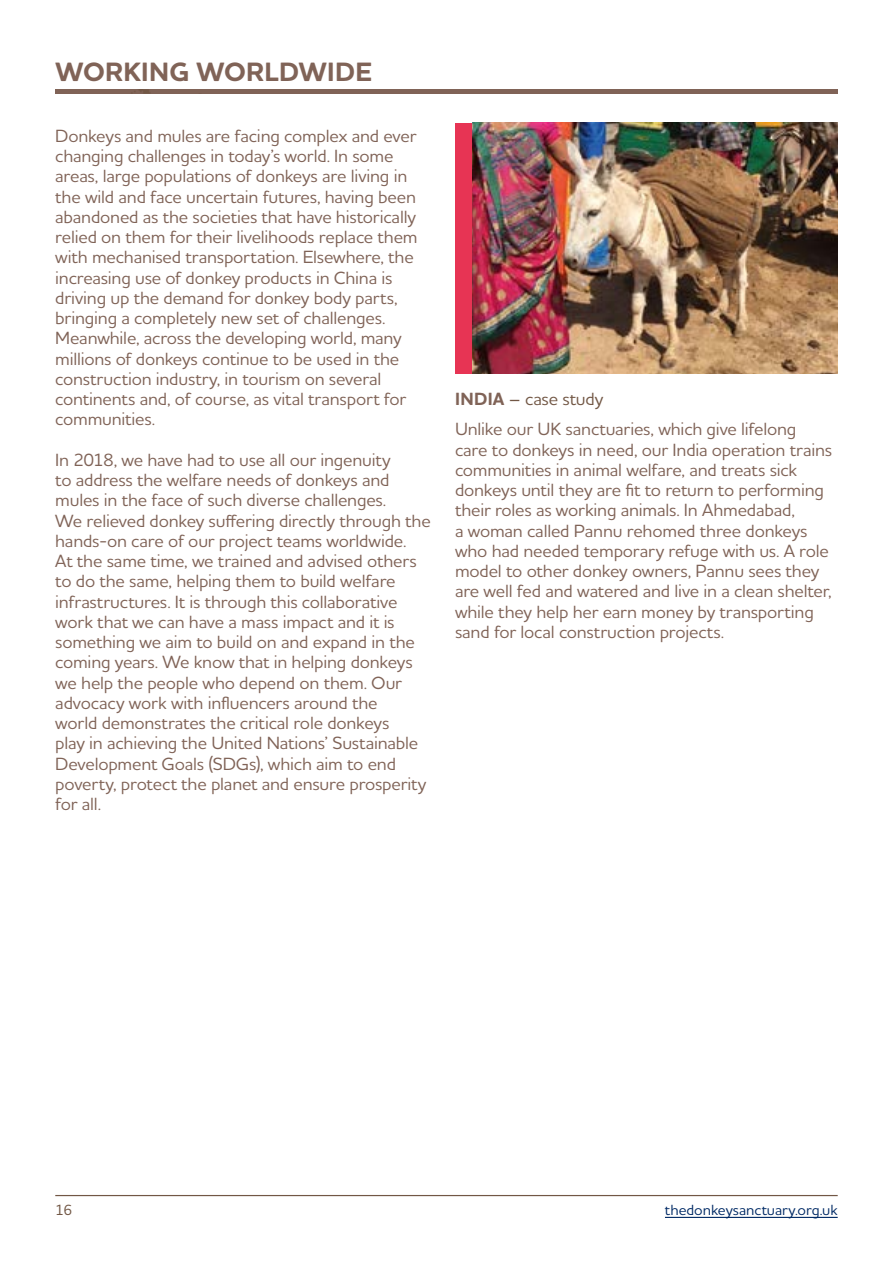
<style>
.page{position:relative;width:893px;height:1263px;background:#fff}
.page>*{position:absolute;margin:0;border:0;box-sizing:border-box;transform-origin:0 0}
.t1{font:700 27px "Houschka Alt Pro";letter-spacing:.01em;color:#806357}
.t2{font:500 18px/20.2px "Houschka Alt Pro";letter-spacing:-.01em;color:#806357}
.t3{font:500 15px "Houschka Alt Pro";color:#002a65}
.t4{font:500 15px "Houschka Alt Pro";color:#725745}
.s1{font-weight:700}
.s2{color:#725745}
</style>
<div class="page">
<hr style="left:55px;top:1195px;width:783px;height:1px;background:#725745">
<hr style="left:665px;top:1217px;width:173px;height:1px;background:#002a65">
<div style="left:55px;top:89px;width:783px;height:5px;background:#806357"></div>
<div style="left:455px;top:123px;width:17px;height:251px;background:#e73454"></div>
<img style="left:472px;top:123px;width:366px;height:251px">
<h1 class="t1" style="left:55px;top:54px;width:318px">WORKING WORLDWIDE</h1>
<p class="t2" style="left:55px;top:125px;width:364px">Donkeys and mules are facing complex and ever changing challenges in today’s world. In some areas, large populations of donkeys are living in the wild and face uncertain futures, having been abandoned as the societies that have historically relied on them for their livelihoods replace them with mechanised transportation. Elsewhere, the increasing use of donkey products in China is driving up the demand for donkey body parts, bringing a completely new set of challenges.<br>Meanwhile, across the developing world, many millions of donkeys continue to be used in the construction industry, in tourism on several continents and, of course, as vital transport for communities.</p>
<p class="t2" style="left:55px;top:449px;width:377px">In 2018, we have had to use all our ingenuity<br>to address the welfare needs of donkeys and mules in the face of such diverse challenges.<br>We relieved donkey suffering directly through the hands-on care of our project teams worldwide.<br>At the same time, we trained and advised others to do the same, helping them to build welfare infrastructures. It is through this collaborative work that we can have a mass impact and it is something we aim to build on and expand in the coming years. We know that in helping donkeys we help the people who depend on them. Our advocacy work with influencers around the<br>world demonstrates the critical role donkeys<br>play in achieving the United Nations’ Sustainable Development Goals (SDGs), which aim to end poverty, protect the planet and ensure prosperity for all.</p>
<p class="t2" style="left:455px;top:383px;width:343px;line-height:30.3px"><span class="s1">INDIA</span> <span class="s2">– case study<br></span>Unlike our UK sanctuaries, which give lifelong</p>
<p class="t2" style="left:455px;top:439px;width:379px">care to donkeys in need, our India operation trains communities in animal welfare, and treats sick donkeys until they are fit to return to performing their roles as working animals. In Ahmedabad,<br>a woman called Pannu rehomed three donkeys who had needed temporary refuge with us. A role model to other donkey owners, Pannu sees they are well fed and watered and live in a clean shelter, while they help her earn money by transporting sand for local construction projects.</p>
<p class="t4" style="left:55px;top:1200px;width:19px">16</p>
<p class="t3" style="left:665px;top:1200px;width:174px">thedonkeysanctuary.org.uk</p>
</div>
